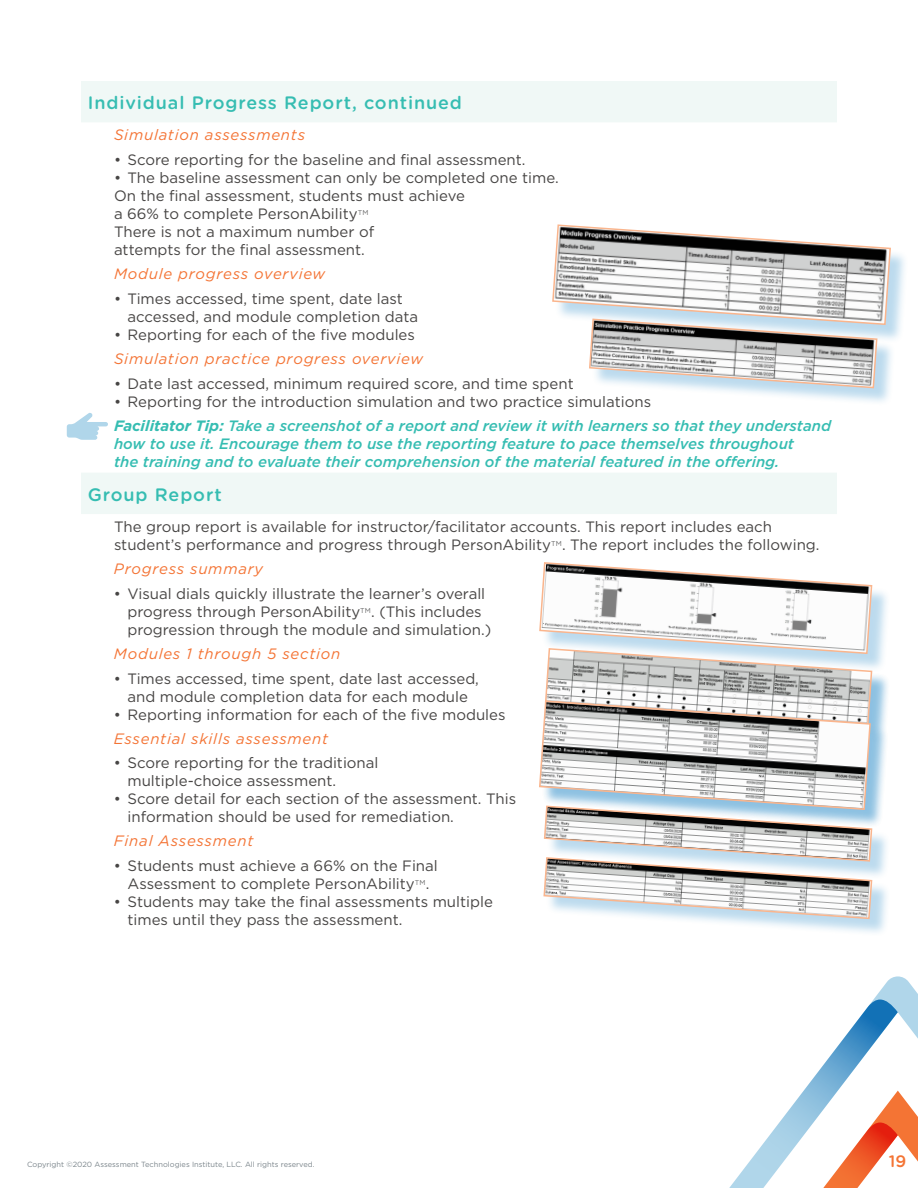
<style>
.page{position:relative;width:918px;height:1188px;background:#fff}
.page>*{position:absolute;margin:0;border:0;box-sizing:border-box;transform-origin:0 0}
.t1{font:500 18px "Gotham Rounded";letter-spacing:.05em;color:#36bdb2}
.t2{font:500 16.5px "Gotham Rounded";color:#f47434}
.t3{font:15px/18px "Gotham";color:#474544}
.t4{font:italic 500 15px/24px "Gotham";color:#36bdb2}
.t5{font:italic 15px "Gotham";letter-spacing:.05em;color:#f47435}
.t6{font:7.5px "Gotham";color:#7c868c}
.s1{font-weight:400;font-style:normal;color:#474544}
.s2{font-weight:700}
</style>
<div class="page">
<svg style="left:729px;top:976px;width:189px;height:212px"></svg>
<svg style="left:81px;top:81px;width:756px;height:433px"></svg>
<div style="left:555px;top:227px;width:354px;height:116px;background:#2086c6;opacity:.3"></div>
<div style="left:592px;top:321px;width:304px;height:86px;background:#2086c6;opacity:.3"></div>
<svg style="left:551px;top:224px;width:341px;height:165px"></svg>
<svg style="left:67px;top:412px;width:41px;height:28px"></svg>
<div style="left:542px;top:565px;width:349px;height:107px;background:#2086c6;opacity:.3"></div>
<div style="left:548px;top:651px;width:343px;height:92px;background:#2086c6;opacity:.3"></div>
<div style="left:542px;top:703px;width:347px;height:125px;background:#2086c6;opacity:.3"></div>
<div style="left:547px;top:808px;width:344px;height:72px;background:#2086c6;opacity:.3"></div>
<div style="left:546px;top:860px;width:345px;height:77px;background:#2086c6;opacity:.3"></div>
<svg style="left:539px;top:562px;width:334px;height:358px"></svg>
<p class="t1" style="left:88px;top:90px;width:376px">Individual Progress Report, continued</p>
<p class="t5" style="left:114px;top:125px;width:193px">Simulation assessments</p>
<p class="t3" style="left:114px;top:151px;width:413px">• Score reporting for the baseline and final assessment.</p>
<p class="t3" style="left:114px;top:169px;width:446px">• The baseline assessment can only be completed one time.<br>On the final assessment, students must achieve<br>a 66% to complete PersonAbility<sup>TM<br></sup>There is not a maximum number of<br>attempts for the final assessment.</p>
<p class="t5" style="left:114px;top:264px;width:213px">Module progress overview</p>
<p class="t3" style="left:128px;top:289px;width:292px;text-indent:-14px">• Times accessed, time spent, date last accessed, and module completion data</p>
<p class="t3" style="left:114px;top:325px;width:302px">• Reporting for each of the five modules</p>
<p class="t5" style="left:114px;top:349px;width:311px">Simulation practice progress overview</p>
<p class="t3" style="left:114px;top:374px;width:461px">• Date last accessed, minimum required score, and time spent</p>
<p class="t4" style="left:114px;top:389px;width:719px"><span class="s1">• Reporting for the introduction simulation and two practice simulations<br></span><span class="s2">Facilitator Tip:</span> Take a screenshot of a report and review it with learners so that they understand</p>
<p class="t4" style="left:114px;top:434px;width:682px;line-height:18px">how to use it. Encourage them to use the reporting feature to pace themselves throughout the training and to evaluate their comprehension of the material featured in the offering.</p>
<p class="t1" style="left:88px;top:481px;width:136px">Group Report</p>
<p class="t3" style="left:114px;top:517px;width:707px">The group report is available for instructor/facilitator accounts. This report includes each student’s performance and progress through PersonAbility<sup>TM</sup>. The report includes the following.</p>
<p class="t5" style="left:114px;top:559px;width:151px">Progress summary</p>
<p class="t3" style="left:127px;top:584px;width:365px;text-indent:-13px">• Visual dials quickly illustrate the learner’s overall progress through PersonAbility<sup>TM</sup>. (This includes progression through the module and simulation.)</p>
<p class="t5" style="left:114px;top:644px;width:228px">Modules 1 through 5 section</p>
<p class="t3" style="left:114px;top:669px;width:366px;text-align:center">• Times accessed, time spent, date last accessed, and module completion data for each module</p>
<p class="t3" style="left:114px;top:705px;width:393px">• Reporting information for each of the five modules</p>
<p class="t5" style="left:114px;top:729px;width:216px">Essential skills assessment</p>
<p class="t3" style="left:127px;top:754px;width:253px;text-indent:-13px">• Score reporting for the traditional multiple-choice assessment.</p>
<p class="t3" style="left:127px;top:790px;width:390px;text-indent:-13px">• Score detail for each section of the assessment. This information should be used for remediation.</p>
<p class="t5" style="left:114px;top:831px;width:141px">Final Assessment</p>
<p class="t3" style="left:114px;top:856px;width:325px;text-align:center">• Students must achieve a 66% on the Final<br>Assessment to complete PersonAbility<sup>TM</sup>.</p>
<p class="t3" style="left:127px;top:892px;width:367px;text-indent:-13px">• Students may take the final assessments multiple times until they pass the assessment.</p>
<p class="t6" style="left:27px;top:1160px;width:289px">Copyright ©2020 Assessment Technologies Institute, LLC. All rights reserved.</p>
<p class="t2" style="left:889px;top:1149px;width:19px">19</p>
</div>
